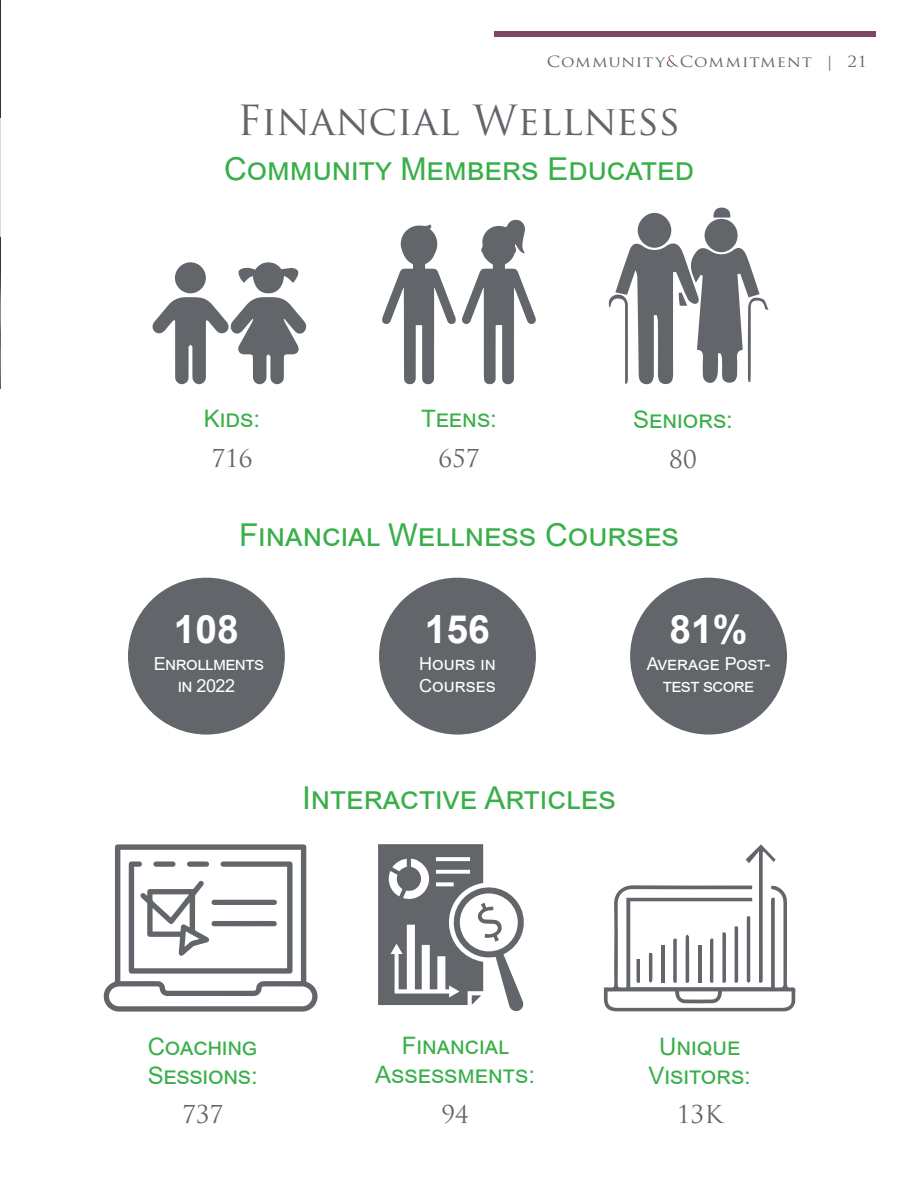
<style>
.page{position:relative;width:918px;height:1188px;background:#fff}
.page>*{position:absolute;margin:0;border:0;box-sizing:border-box;transform-origin:0 0}
.t1{font:40.5px "Trajan Pro";color:#62656a}
.t2{font:700 39px "Arial";color:#fff}
.t3{font:31.5px "Arial";color:#39af49}
.t4{font:24px "Arial";color:#39af49}
.t5{font:24px "Trajan Pro";color:#62656a}
.t6{font:18px/21.6px "Arial";color:#fff;text-align:center}
.t7{font:15px "Trajan Pro";letter-spacing:.05em;color:#62656a;scale:1.12 1}
</style>
<div class="page">
<svg style="left:103px;top:844px;width:215px;height:168px"></svg>
<div style="left:495px;top:31px;width:381px;height:6px;background:#7e4766"></div>
<svg style="left:667px;top:55px;width:12px;height:12px"></svg>
<img style="left:0;top:0;width:1px;height:389px">
<div style="left:0;top:119px;width:7px;height:118px;background:#dadada"></div>
<svg style="left:152px;top:262px;width:155px;height:123px"></svg>
<div style="left:175px;top:262px;width:31px;height:31px;background:#62656a;border-radius:50%"></div>
<svg style="left:382px;top:219px;width:154px;height:166px"></svg>
<div style="left:637px;top:213px;width:35px;height:35px;background:#62656a;border-radius:50%"></div>
<div style="left:704px;top:219px;width:34px;height:33px;background:#62656a;border-radius:50%"></div>
<svg style="left:713px;top:207px;width:18px;height:11px"></svg>
<svg style="left:608px;top:241px;width:161px;height:144px"></svg>
<svg style="left:378px;top:844px;width:146px;height:168px"></svg>
<div style="left:128px;top:578px;width:157px;height:157px;background:#62656a;border-radius:50%"></div>
<div style="left:379px;top:578px;width:157px;height:157px;background:#62656a;border-radius:50%"></div>
<div style="left:630px;top:578px;width:157px;height:157px;background:#62656a;border-radius:50%"></div>
<svg style="left:604px;top:844px;width:192px;height:167px"></svg>
<div style="left:1px;top:0;width:28px;height:418px;background:#fff"></div>
<p class="t7" style="left:547px;top:52px;width:288px">Community Commitment | 21</p>
<p class="t1" style="left:237px;top:95px;width:445px">Financial Wellness</p>
<p class="t3" style="left:224px;top:148px;width:471px">Community Members Educated</p>
<p class="t4" style="left:204px;top:402px;width:58px">Kids:</p>
<p class="t5" style="left:211px;top:443px;width:43px">716</p>
<p class="t4" style="left:421px;top:402px;width:77px">Teens:</p>
<p class="t5" style="left:438px;top:443px;width:43px">657</p>
<p class="t4" style="left:633px;top:403px;width:101px">Seniors:</p>
<p class="t5" style="left:669px;top:444px;width:29px">80</p>
<p class="t3" style="left:239px;top:513px;width:441px">Financial Wellness Courses</p>
<p class="t2" style="left:174px;top:602px;width:67px">108</p>
<p class="t6" style="left:154px;top:653px;width:112px">Enrollments</p>
<p class="t6" style="left:178px;top:674px;width:59px">in 2022</p>
<p class="t2" style="left:425px;top:602px;width:67px">156</p>
<p class="t6" style="left:419px;top:653px;width:78px">Hours in</p>
<p class="t6" style="left:419px;top:674px;width:78px">Courses</p>
<p class="t2" style="left:670px;top:602px;width:80px">81%</p>
<p class="t6" style="left:647px;top:653px;width:125px">Average Post&shy;test score</p>
<p class="t3" style="left:302px;top:776px;width:315px">Interactive Articles</p>
<p class="t4" style="left:148px;top:1030px;width:111px">Coaching</p>
<p class="t4" style="left:148px;top:1059px;width:111px">Sessions:</p>
<p class="t5" style="left:182px;top:1099px;width:43px">737</p>
<p class="t4" style="left:402px;top:1029px;width:109px">Financial</p>
<p class="t4" style="left:375px;top:1058px;width:161px">Assessments:</p>
<p class="t5" style="left:441px;top:1099px;width:29px">94</p>
<p class="t4" style="left:659px;top:1030px;width:83px">Unique</p>
<p class="t4" style="left:648px;top:1059px;width:104px">Visitors:</p>
<p class="t5" style="left:677px;top:1099px;width:47px">13K</p>
</div>
